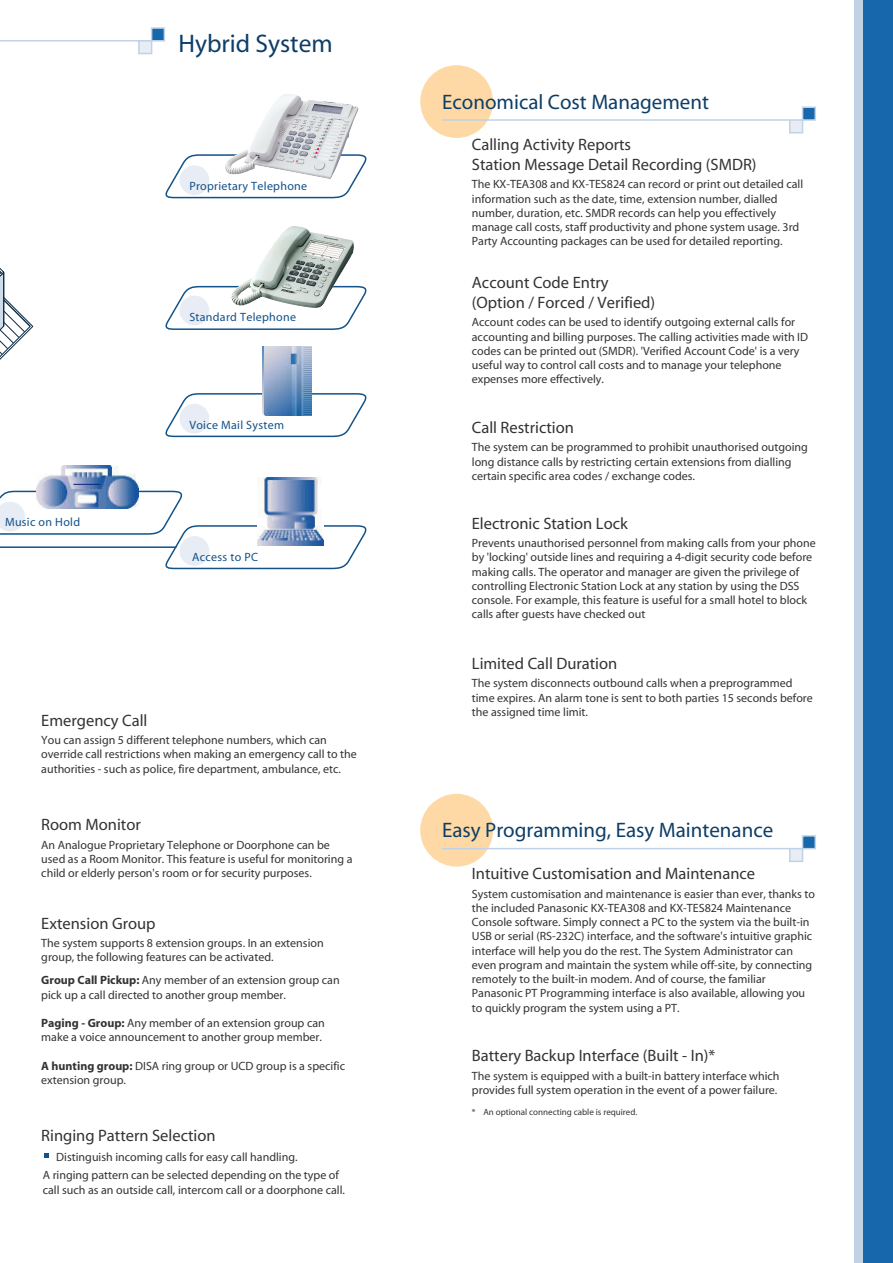
<style>
.page{position:relative;width:893px;height:1263px;background:#fff}
.page>*{position:absolute;margin:0;border:0;box-sizing:border-box;transform-origin:0 0}
.t1{font:25.5px "Myriad";color:#0e3e67}
.t2{font:21px "Myriad";color:#0e3e67}
.t3{font:16.5px/19.5px "Myriad";color:#333}
.t4{font:12px/14.2px "Myriad";color:#333}
.t5{font:12px "Myriad";letter-spacing:.025em;color:#125289}
.t6{font:9px "Myriad";color:#333}
.s1{font-weight:700}
</style>
<div class="page">
<div style="left:855px;top:0;width:31px;height:1263px;background:#c2d2e6"></div>
<div style="left:863px;top:0;width:30px;height:1263px;background:#1767ac"></div>
<hr style="left:0;top:40px;width:152px;height:2px;background:#c2d2e6">
<svg style="left:0;top:268px;width:34px;height:92px"></svg>
<svg style="left:165px;top:154px;width:202px;height:45px"></svg>
<svg style="left:165px;top:285px;width:202px;height:45px"></svg>
<img style="left:231px;top:226px;width:123px;height:82px">
<svg style="left:165px;top:392px;width:202px;height:46px"></svg>
<svg style="left:0;top:490px;width:367px;height:80px"></svg>
<img style="left:225px;top:94px;width:134px;height:81px">
<img style="left:258px;top:477px;width:66px;height:68px">
<img style="left:263px;top:346px;width:49px;height:69px">
<img style="left:36px;top:465px;width:102px;height:44px">
<svg style="left:137px;top:27px;width:28px;height:28px"></svg>
<div style="left:420px;top:65px;width:73px;height:73px;background:#fed9a6;border-radius:50%"></div>
<svg style="left:442px;top:106px;width:374px;height:28px"></svg>
<div style="left:420px;top:794px;width:73px;height:73px;background:#fed9a6;border-radius:50%"></div>
<svg style="left:442px;top:834px;width:374px;height:29px"></svg>
<svg style="left:45px;top:1153px;width:4px;height:4px"></svg>
<h1 class="t1" style="left:178px;top:30px;width:156px">Hybrid System</h1>
<p class="t5" style="left:189px;top:180px;width:119px">Proprietary Telephone</p>
<p class="t5" style="left:189px;top:311px;width:108px">Standard Telephone</p>
<p class="t5" style="left:5px;top:516px;width:77px">Music on Hold</p>
<p class="t5" style="left:189px;top:419px;width:96px">Voice Mail System</p>
<p class="t5" style="left:192px;top:551px;width:67px">Access to PC</p>
<h3 class="t3" style="left:41px;top:711px;width:108px">Emergency Call</h3>
<p class="t4" style="left:41px;top:733px;width:317px">You can assign 5 different telephone numbers, which can override call restrictions when making an emergency call to the authorities - such as police, fire department, ambulance, etc.</p>
<h3 class="t3" style="left:41px;top:815px;width:101px">Room Monitor</h3>
<p class="t4" style="left:41px;top:838px;width:313px">An Analogue Proprietary Telephone or Doorphone can be used as a Room Monitor. This feature is useful for monitoring a child or elderly person's room or for security purposes.</p>
<h3 class="t3" style="left:41px;top:914px;width:116px">Extension Group</h3>
<p class="t4" style="left:41px;top:936px;width:284px">The system supports 8 extension groups. In an extension group, the following features can be activated.</p>
<p class="t4" style="left:41px;top:974px;width:300px"><span class="s1">Group Call Pickup:</span> Any member of an extension group can pick up a call directed to another group member.</p>
<p class="t4" style="left:41px;top:1016px;width:285px"><span class="s1">Paging - Group:</span> Any member of an extension group can make a voice announcement to another group member.</p>
<p class="t4" style="left:41px;top:1059px;width:305px"><span class="s1">A hunting group:</span> DISA ring group or UCD group is a specific extension group.</p>
<h3 class="t3" style="left:41px;top:1126px;width:176px">Ringing Pattern Selection</h3>
<p class="t4" style="left:43px;top:1148px;width:298px;line-height:18.6px;text-indent:14px">Distinguish incoming calls for easy call handling.<br>A ringing pattern can be selected depending on the type of</p>
<p class="t4" style="left:43px;top:1183px;width:304px">call such as an outside call, intercom call or a doorphone call.</p>
<h2 class="t2" style="left:442px;top:91px;width:268px">Economical Cost Management</h2>
<h3 class="t3" style="left:472px;top:136px;width:286px">Calling Activity Reports<br>Station Message Detail Recording (SMDR)</h3>
<p class="t4" style="left:472px;top:178px;width:333px">The KX-TEA308 and KX-TES824 can record or print out detailed call information such as the date, time, extension number, dialled number, duration, etc. SMDR records can help you effectively manage call costs, staff productivity and phone system usage. 3rd Party Accounting packages can be used for detailed reporting.</p>
<h3 class="t3" style="left:472px;top:274px;width:185px">Account Code Entry (Option / Forced / Verified)</h3>
<p class="t4" style="left:472px;top:316px;width:338px">Account codes can be used to identify outgoing external calls for accounting and billing purposes. The calling activities made with ID codes can be printed out (SMDR). 'Verified Account Code' is a very useful way to control call costs and to manage your telephone expenses more effectively.</p>
<h3 class="t3" style="left:472px;top:418px;width:104px">Call Restriction</h3>
<p class="t4" style="left:472px;top:441px;width:338px">The system can be programmed to prohibit unauthorised outgoing long distance calls by restricting certain extensions from dialling certain specific area codes / exchange codes.</p>
<h3 class="t3" style="left:472px;top:514px;width:158px">Electronic Station Lock</h3>
<p class="t4" style="left:472px;top:536px;width:345px">Prevents unauthorised personnel from making calls from your phone by 'locking' outside lines and requiring a 4-digit security code before making calls. The operator and manager are given the privilege of controlling Electronic Station Lock at any station by using the DSS console. For example, this feature is useful for a small hotel to block calls after guests have checked out</p>
<h3 class="t3" style="left:472px;top:654px;width:147px">Limited Call Duration</h3>
<p class="t4" style="left:472px;top:677px;width:342px">The system disconnects outbound calls when a preprogrammed time expires. An alarm tone is sent to both parties 15 seconds before the assigned time limit.</p>
<h2 class="t2" style="left:442px;top:820px;width:333px">Easy Programming, Easy Maintenance</h2>
<h3 class="t3" style="left:472px;top:864px;width:285px">Intuitive Customisation and Maintenance</h3>
<p class="t4" style="left:472px;top:887px;width:344px">System customisation and maintenance is easier than ever, thanks to the included Panasonic KX-TEA308 and KX-TES824 Maintenance Console software. Simply connect a PC to the system via the built-in USB or serial (RS-232C) interface, and the software's intuitive graphic interface will help you do the rest. The System Administrator can even program and maintain the system while off-site, by connecting remotely to the built-in modem. And of course, the familiar Panasonic PT Programming interface is also available, allowing you to quickly program the system using a PT.</p>
<h3 class="t3" style="left:472px;top:1046px;width:245px">Battery Backup Interface (Built - In)*</h3>
<p class="t4" style="left:472px;top:1069px;width:309px">The system is equipped with a built-in battery interface which provides full system operation in the event of a power failure.</p>
<p class="t6" style="left:472px;top:1107px;width:167px">* An optional connecting cable is required.</p>
</div>
